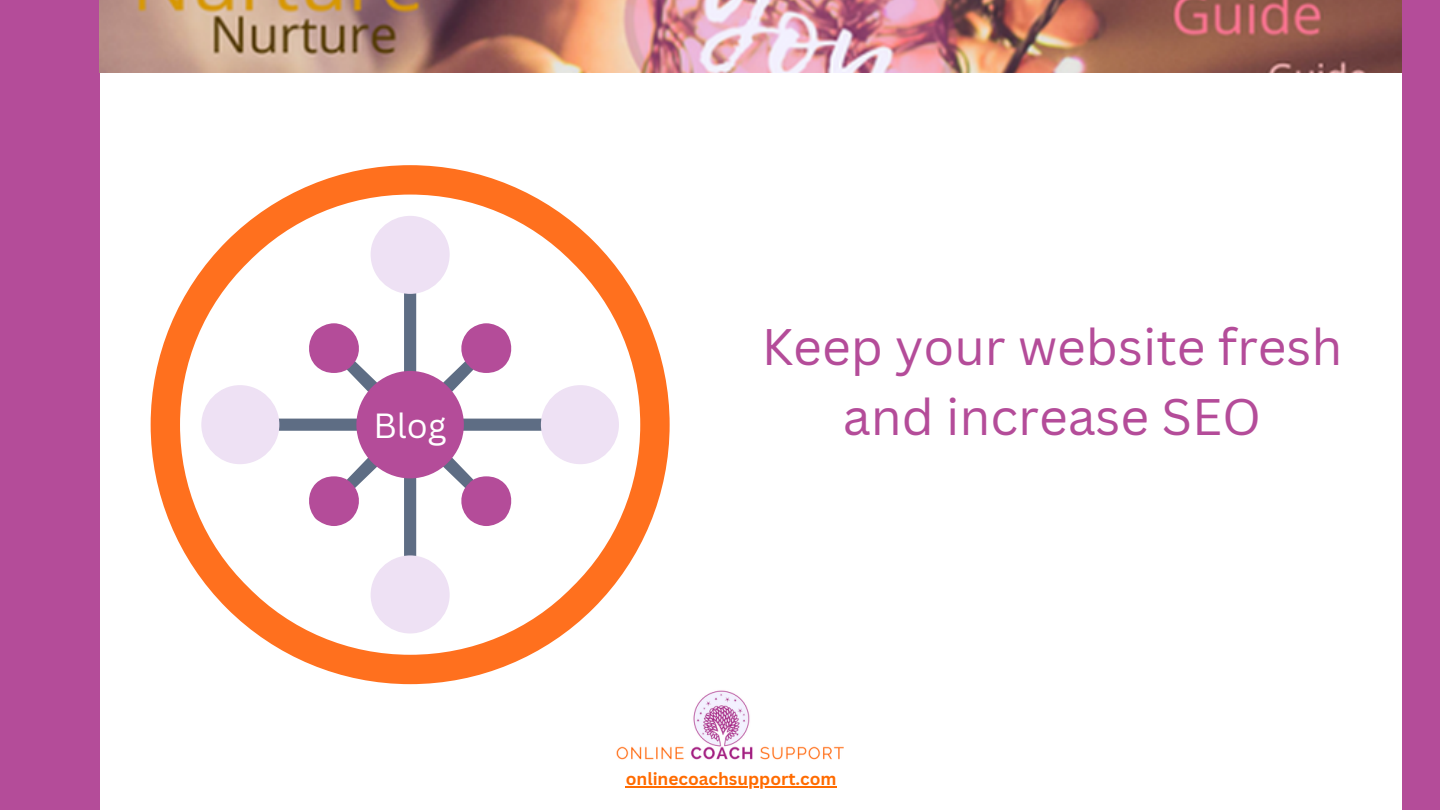
<style>
.page{position:relative;width:1440px;height:810px;background:#fff}
.page>*{position:absolute;margin:0;border:0;box-sizing:border-box;transform-origin:0 0}
.t1{font:50px/69.8px "Canva Sans";color:#b44c99;text-align:center}
.t2{font:34px "Canva Sans";color:#fff}
.t3{font:700 17.2px "Canva Sans";color:#ff6b00}
</style>
<div class="page">
<div style="left:0;top:0;width:99px;height:810px;background:#b44c99"></div>
<div style="left:1402px;top:0;width:38px;height:810px;background:#b44c99"></div>
<img style="left:99px;top:0;width:1303px;height:72px">
<img style="left:616px;top:690px;width:228px;height:70px">
<hr style="left:626px;top:786px;width:211px;height:2px;background:#ff6b00">
<svg style="left:151px;top:165px;width:519px;height:519px"></svg>
<svg style="left:180px;top:195px;width:460px;height:460px"></svg>
<div style="left:404px;top:282px;width:12px;height:101px;background:#5e6d84;border-radius:6px"></div>
<div style="left:371px;top:216px;width:79px;height:78px;background:#eee1f4;border-radius:50%"></div>
<div style="left:452px;top:419px;width:101px;height:12px;background:#5e6d84;border-radius:6px"></div>
<div style="left:541px;top:385px;width:78px;height:79px;background:#eee1f4;border-radius:50%"></div>
<div style="left:404px;top:466px;width:12px;height:102px;background:#5e6d84;border-radius:6px"></div>
<div style="left:371px;top:555px;width:79px;height:78px;background:#eee1f4;border-radius:50%"></div>
<div style="left:267px;top:419px;width:102px;height:12px;background:#5e6d84;border-radius:6px"></div>
<div style="left:201px;top:385px;width:78px;height:79px;background:#eee1f4;border-radius:50%"></div>
<svg style="left:438px;top:323px;width:76px;height:73px"></svg>
<svg style="left:438px;top:452px;width:76px;height:74px"></svg>
<svg style="left:307px;top:452px;width:76px;height:74px"></svg>
<svg style="left:307px;top:323px;width:76px;height:73px"></svg>
<div style="left:356px;top:371px;width:108px;height:107px;background:#b44c99;border-radius:50%"></div>
<p class="t2" style="left:374px;top:401px;width:75px">Blog</p>
<p class="t1" style="left:762px;top:311px;width:582px">Keep your website fresh and increase SEO</p>
<p class="t3" style="left:626px;top:767px;width:212px">onlinecoachsupport.com</p>
</div>
